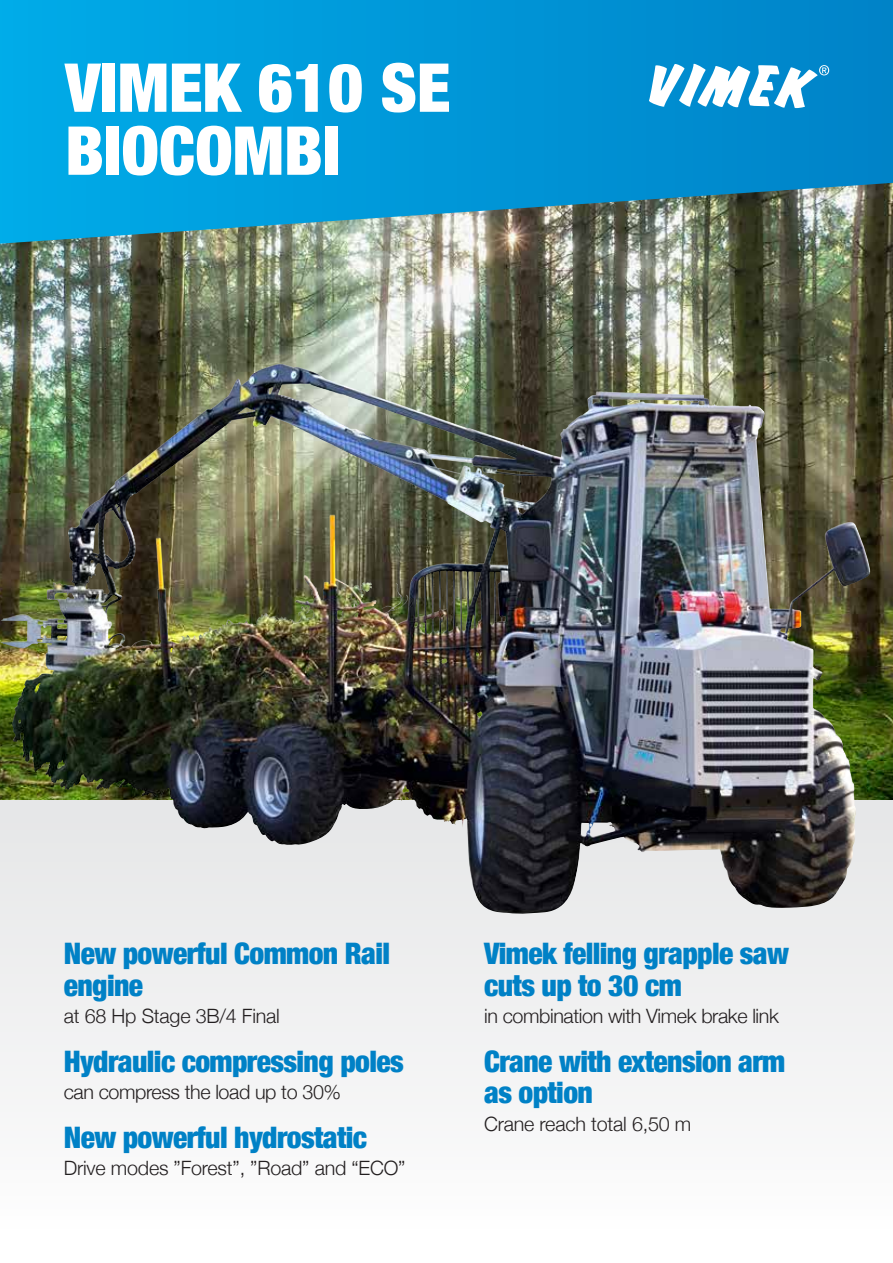
<style>
.page{position:relative;width:893px;height:1263px;background:#fff}
.page>*{position:absolute;margin:0;border:0;box-sizing:border-box;transform-origin:0 0}
.t1{font:900 condensed 67.5px/63px "Helvetica Neue";color:#fff}
.t2{font:900 condensed 29.55px/31.5px "Helvetica Neue";letter-spacing:-.02em;color:#0081c6}
.t3{font:300 19.8px "Helvetica Neue";letter-spacing:-.015em;color:#231f20}
</style>
<div class="page">
<img style="left:0;top:244px;width:893px;height:556px">
<svg style="left:0;top:0;width:893px;height:244px;background:#1096cb"></svg>
<svg style="left:649px;top:64px;width:180px;height:44px"></svg>
<svg style="left:0;top:800px;width:893px;height:292px"></svg>
<img style="left:0;top:364px;width:281px;height:315px">
<h1 class="t1" style="left:65px;top:53px;width:387px">VIMEK 610 SE<br>BIOCOMBI</h1>
<p class="t2" style="left:64px;top:936px;width:328px">New powerful Common Rail engine</p>
<p class="t3" style="left:64px;top:1000px;width:218px">at 68 Hp Stage 3B/4 Final</p>
<p class="t2" style="left:64px;top:1044px;width:341px">Hydraulic compressing poles</p>
<p class="t3" style="left:64px;top:1076px;width:279px">can compress the load up to 30%</p>
<p class="t2" style="left:64px;top:1120px;width:305px">New powerful hydrostatic</p>
<p class="t3" style="left:64px;top:1152px;width:343px">Drive modes ”Forest”, ”Road” and “ECO”</p>
<p class="t2" style="left:484px;top:936px;width:306px">Vimek felling grapple saw cuts up to 30 cm</p>
<p class="t3" style="left:484px;top:1000px;width:296px">in combination with Vimek brake link</p>
<p class="t2" style="left:484px;top:1044px;width:303px">Crane with extension arm as option</p>
<p class="t3" style="left:484px;top:1107px;width:209px">Crane reach total 6,50 m</p>
</div>
